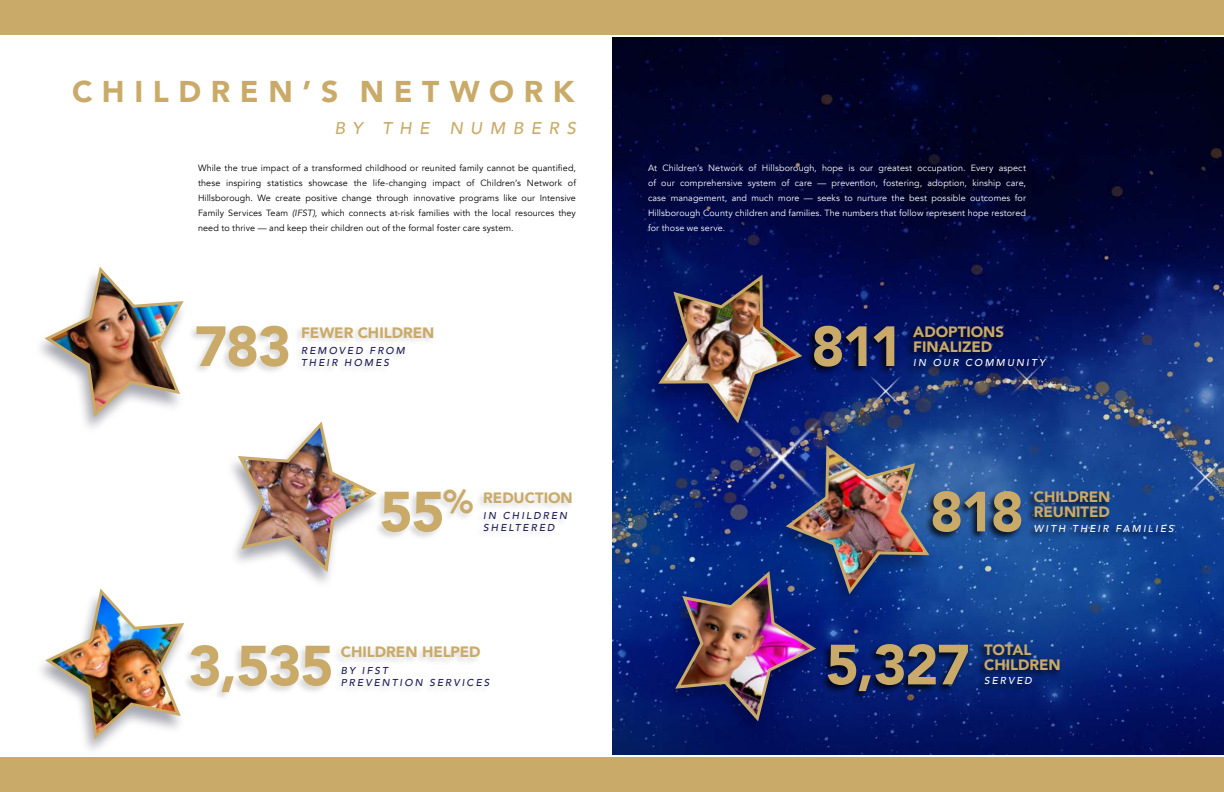
<style>
.page{position:relative;width:1224px;height:792px;background:#fff}
.page>*{position:absolute;margin:0;border:0;box-sizing:border-box;transform-origin:0 0}
.t1{font:900 56px "Avenir";letter-spacing:-.03em;color:#caaa68}
.t2{font:900 30px "Avenir";letter-spacing:.32em;color:#caaa68}
.t3{font:italic 500 17px "Avenir";letter-spacing:.44em;color:#caaa68}
.t4{font:900 15px/15px "Avenir";color:#caaa68}
.t5{font:italic 500 10px/12px "Avenir";letter-spacing:.205em;color:#1d1b53}
.t6{font:italic 500 10px "Avenir";letter-spacing:.205em;color:#fff}
.t7{font:9px/15px "Avenir";letter-spacing:.01em;color:#000;text-align:justify}
.t8{font:9px/15px "Avenir";letter-spacing:.01em;color:#fff;text-align:justify}
.s1{font-style:italic}
</style>
<div class="page">
<img style="left:612px;top:37px;width:612px;height:718px">
<img style="left:41px;top:266px;width:143px;height:154px">
<div style="left:646px;top:275px;width:161px;height:166px;background:#00031f;opacity:.35"></div>
<img style="left:656px;top:273px;width:149px;height:154px">
<img style="left:42px;top:588px;width:143px;height:154px">
<div style="left:663px;top:572px;width:158px;height:167px;background:#00031f;opacity:.35"></div>
<img style="left:235px;top:421px;width:138px;height:154px">
<img style="left:673px;top:444px;width:259px;height:280px">
<div style="left:0;top:0;width:1224px;height:36px;background:#caaa68"></div>
<div style="left:0;top:756px;width:1224px;height:36px;background:#caaa68"></div>
<hr style="left:0;top:35px;width:1224px;height:2px;background:#fff">
<hr style="left:0;top:755px;width:1224px;height:2px;background:#fff">
<div style="left:188px;top:324px;width:102px;height:52px;background:#000;opacity:.15"></div>
<div style="left:805px;top:324px;width:92px;height:52px;background:#000;opacity:.75"></div>
<div style="left:293px;top:325px;width:142px;height:50px;background:#000;opacity:.15"></div>
<div style="left:905px;top:324px;width:142px;height:50px;background:#000;opacity:.75"></div>
<div style="left:373px;top:487px;width:102px;height:54px;background:#000;opacity:.15"></div>
<div style="left:924px;top:489px;width:99px;height:52px;background:#000;opacity:.75"></div>
<div style="left:182px;top:643px;width:150px;height:58px;background:#000;opacity:.15"></div>
<div style="left:819px;top:642px;width:151px;height:58px;background:#000;opacity:.75"></div>
<div style="left:475px;top:490px;width:99px;height:50px;background:#fafafa"></div>
<div style="left:1026px;top:489px;width:149px;height:51px;background:#000;opacity:.75"></div>
<div style="left:333px;top:644px;width:158px;height:50px;background:#000;opacity:.15"></div>
<div style="left:976px;top:642px;width:86px;height:51px;background:#000;opacity:.75"></div>
<h2 class="t2" style="left:72px;top:66px;width:504px">CHILDREN’S NETWORK</h2>
<h3 class="t3" style="left:334px;top:118px;width:243px">BY THE NUMBERS</h3>
<p class="t7" style="left:198px;top:161px;width:379px">While the true impact of a transformed childhood or reunited family cannot be quantified, these inspiring statistics showcase the life-changing impact of Children’s Network of Hillsborough. We create positive change through innovative programs like our Intensive Family Services Team <span class="s1">(IFST)</span>, which connects at-risk families with the local resources they need to thrive — and keep their children out of the formal foster care system.</p>
<p class="t8" style="left:648px;top:161px;width:380px">At Children’s Network of Hillsborough, hope is our greatest occupation. Every aspect of our comprehensive system of care — prevention, fostering, adoption, kinship care, case management, and much more — seeks to nurture the best possible outcomes for Hillsborough County children and families. The numbers that follow represent hope restored for those we serve.</p>
<h1 class="t1" style="left:194px;top:299px;width:98px">783</h1>
<h1 class="t1" style="left:811px;top:299px;width:93px">811</h1>
<h3 class="t4" style="left:301px;top:324px;width:135px">FEWER CHILDREN</h3>
<p class="t5" style="left:301px;top:345px;width:105px">REMOVED FROM<br>THEIR HOMES</p>
<h3 class="t4" style="left:913px;top:323px;width:92px">ADOPTIONS<br>FINALIZED</h3>
<p class="t6" style="left:913px;top:357px;width:134px">IN OUR COMMUNITY</p>
<h1 class="t1" style="left:380px;top:464px;width:95px">55<sup>%</sup></h1>
<h1 class="t1" style="left:930px;top:464px;width:95px">818</h1>
<h3 class="t4" style="left:483px;top:490px;width:91px">REDUCTION</h3>
<p class="t5" style="left:483px;top:510px;width:86px">IN CHILDREN<br>SHELTERED</p>
<h3 class="t4" style="left:1034px;top:489px;width:78px">CHILDREN<br>REUNITED</h3>
<p class="t6" style="left:1034px;top:522px;width:141px">WITH THEIR FAMILIES</p>
<h1 class="t1" style="left:189px;top:618px;width:147px">3,535</h1>
<h1 class="t1" style="left:826px;top:617px;width:146px">5,327</h1>
<h3 class="t4" style="left:341px;top:644px;width:141px">CHILDREN HELPED</h3>
<p class="t5" style="left:341px;top:664px;width:150px">BY IFST<br>PREVENTION SERVICES</p>
<h3 class="t4" style="left:984px;top:642px;width:78px">TOTAL<br>CHILDREN</h3>
<p class="t6" style="left:984px;top:675px;width:49px">SERVED</p>
</div>
